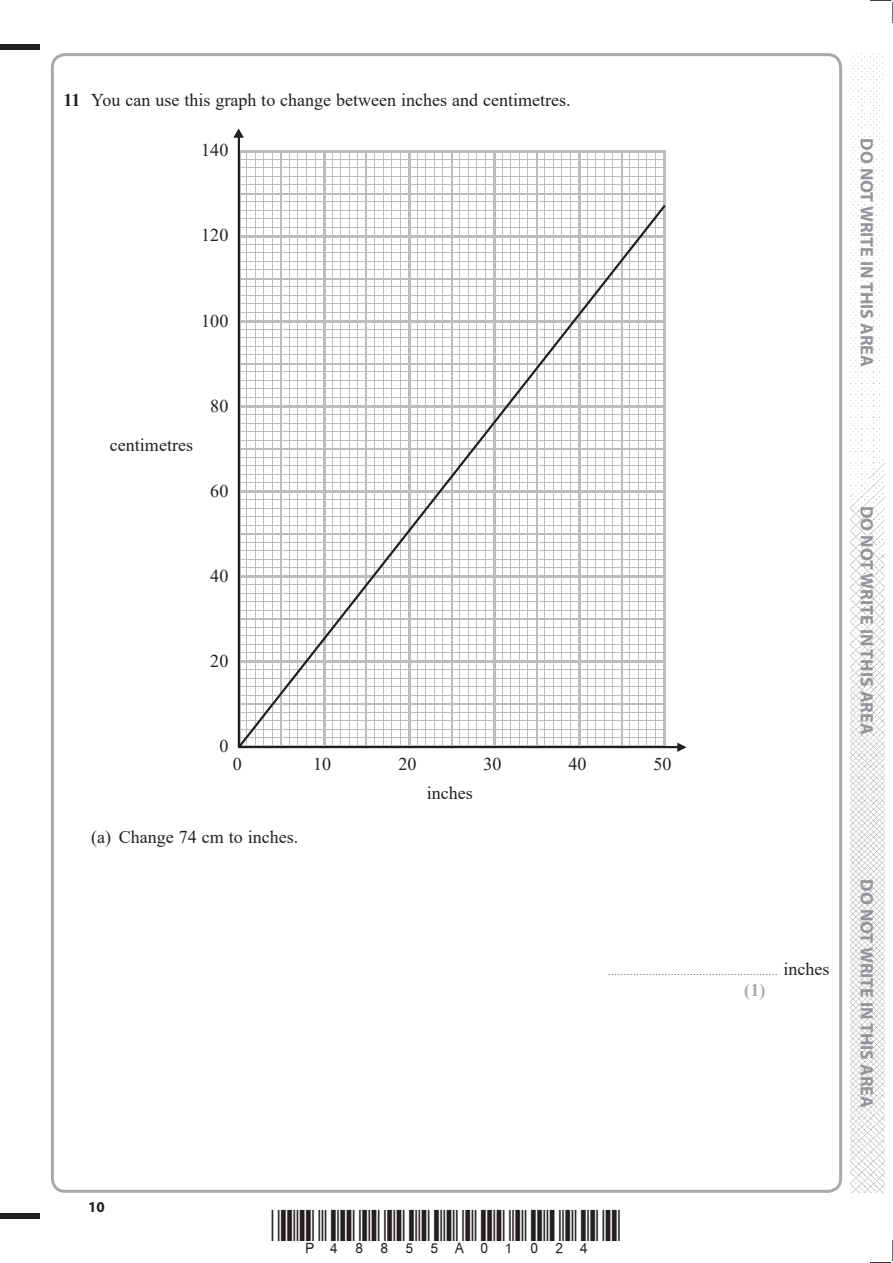
<style>
.page{position:relative;width:893px;height:1263px;background:#fff}
.page>*{position:absolute;margin:0;border:0;box-sizing:border-box;transform-origin:0 0}
.t1{font:18px "Times New Roman";color:#231f20}
.t2{font:700 18px "Myriad Pro";color:#939598}
.t3{font:700 18px "Times New Roman";color:#a8a9ad}
.t4{font:700 15px "Myriad Pro";color:#231f20}
.t5{font:9px "Times New Roman";color:#231f20}
.s1{font-weight:700}
.s2{font-size:18px}
</style>
<div class="page">
<div style="left:0;top:44px;width:40px;height:5px;background:#231f20"></div>
<div style="left:0;top:1214px;width:40px;height:5px;background:#231f20"></div>
<svg style="left:869px;top:1240px;width:24px;height:23px"></svg>
<svg style="left:870px;top:0;width:23px;height:23px"></svg>
<img style="left:850px;top:53px;width:34px;height:1140px">
<svg style="left:237px;top:138px;width:441px;height:611px"></svg>
<svg style="left:233px;top:129px;width:11px;height:9px"></svg>
<svg style="left:677px;top:743px;width:9px;height:9px"></svg>
<svg style="left:237px;top:203px;width:430px;height:546px"></svg>
<p class="t1" style="left:64px;top:90px;width:508px"><span class="s1">11</span> You can use this graph to change between inches and centimetres.</p>
<p class="t1" style="left:201px;top:140px;width:28px">140</p>
<p class="t1" style="left:201px;top:225px;width:28px">120</p>
<p class="t1" style="left:201px;top:310px;width:28px">100</p>
<p class="t1" style="left:110px;top:435px;width:85px">centimetres</p>
<p class="t1" style="left:210px;top:395px;width:19px">80</p>
<p class="t1" style="left:210px;top:481px;width:19px">60</p>
<p class="t1" style="left:210px;top:566px;width:19px">40</p>
<p class="t1" style="left:210px;top:651px;width:19px">20</p>
<p class="t1" style="left:219px;top:736px;width:10px">0</p>
<p class="t1" style="left:233px;top:754px;width:10px">0</p>
<p class="t1" style="left:91px;top:827px;width:208px">(a) Change 74 cm to inches.</p>
<p class="t1" style="left:313px;top:754px;width:19px">10</p>
<p class="t1" style="left:398px;top:754px;width:19px">20</p>
<p class="t1" style="left:483px;top:754px;width:19px">30</p>
<p class="t1" style="left:568px;top:754px;width:19px">40</p>
<p class="t1" style="left:653px;top:754px;width:19px">50</p>
<p class="t1" style="left:427px;top:782px;width:47px">inches</p>
<p class="t5" style="left:608px;top:967px;width:223px">...................................................... <span class="s2">inches</span></p>
<p class="t3" style="left:744px;top:980px;width:23px">(1)</p>
<p class="t2" style="left:873px;top:138px;width:230px;rotate:90deg">DO NOT WRITE IN THIS AREA</p>
<p class="t2" style="left:873px;top:506px;width:230px;rotate:90deg">DO NOT WRITE IN THIS AREA</p>
<p class="t2" style="left:873px;top:879px;width:230px;rotate:90deg">DO NOT WRITE IN THIS AREA</p>
<p class="t4" style="left:88px;top:1201px;width:18px">10</p>
</div>
